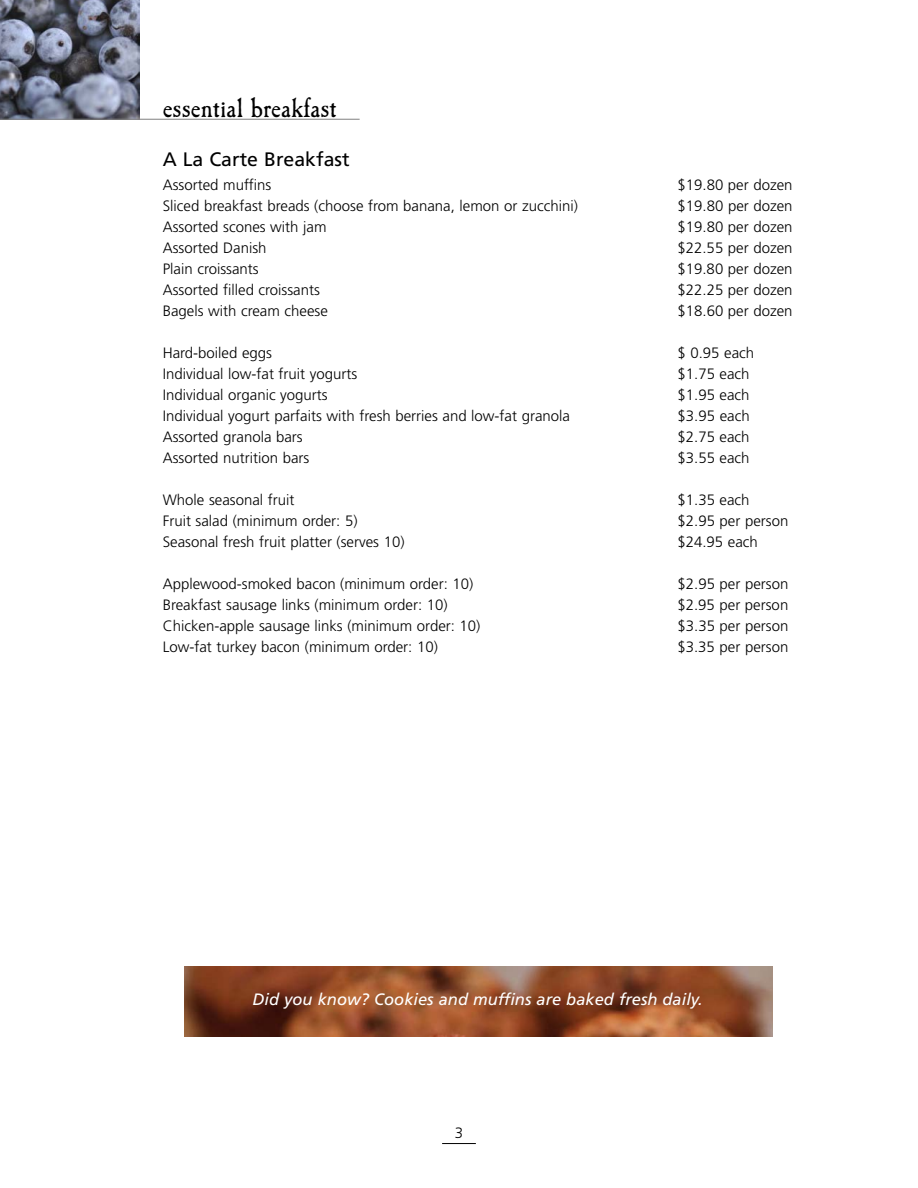
<style>
.page{position:relative;width:918px;height:1188px;background:#fff}
.page>*{position:absolute;margin:0;border:0;box-sizing:border-box;transform-origin:0 0}
.t1{font:30px "Caslon Antique";color:#000}
.t2{font:19.5px "Frutiger";color:#000}
.t3{font:italic 16.5px "Frutiger";color:#fff}
.t4{font:300 15px "Frutiger";color:#000}
</style>
<div class="page">
<hr style="left:442px;top:1143px;width:34px;height:1px;background:#000">
<img style="left:0;top:0;width:140px;height:119px">
<hr style="left:0;top:119px;width:360px;height:1px;background:#808080">
<img style="left:184px;top:967px;width:588px;height:69px">
<h1 class="t1" style="left:163px;top:91px;width:176px">essential breakfast</h1>
<h2 class="t2" style="left:163px;top:151px;width:188px">A La Carte Breakfast</h2>
<p class="t4" style="left:163px;top:179px;width:110px">Assorted muffins</p>
<p class="t4" style="left:677px;top:179px;width:117px">$19.80 per dozen</p>
<p class="t4" style="left:163px;top:200px;width:417px">Sliced breakfast breads (choose from banana, lemon or zucchini)</p>
<p class="t4" style="left:678px;top:200px;width:117px">$19.80 per dozen</p>
<p class="t4" style="left:163px;top:221px;width:165px">Assorted scones with jam</p>
<p class="t4" style="left:678px;top:221px;width:117px">$19.80 per dozen</p>
<p class="t4" style="left:163px;top:242px;width:105px">Assorted Danish</p>
<p class="t4" style="left:677px;top:242px;width:117px">$22.55 per dozen</p>
<p class="t4" style="left:163px;top:263px;width:97px">Plain croissants</p>
<p class="t4" style="left:677px;top:263px;width:117px">$19.80 per dozen</p>
<p class="t4" style="left:163px;top:284px;width:159px">Assorted filled croissants</p>
<p class="t4" style="left:678px;top:284px;width:117px">$22.25 per dozen</p>
<p class="t4" style="left:163px;top:305px;width:167px">Bagels with cream cheese</p>
<p class="t4" style="left:678px;top:305px;width:117px">$18.60 per dozen</p>
<p class="t4" style="left:163px;top:347px;width:111px">Hard-boiled eggs</p>
<p class="t4" style="left:677px;top:347px;width:78px">$ 0.95 each</p>
<p class="t4" style="left:163px;top:368px;width:196px">Individual low-fat fruit yogurts</p>
<p class="t4" style="left:678px;top:368px;width:74px">$1.75 each</p>
<p class="t4" style="left:163px;top:389px;width:167px">Individual organic yogurts</p>
<p class="t4" style="left:678px;top:389px;width:74px">$1.95 each</p>
<p class="t4" style="left:163px;top:410px;width:409px">Individual yogurt parfaits with fresh berries and low-fat granola</p>
<p class="t4" style="left:678px;top:410px;width:74px">$3.95 each</p>
<p class="t4" style="left:163px;top:431px;width:142px">Assorted granola bars</p>
<p class="t4" style="left:677px;top:431px;width:74px">$2.75 each</p>
<p class="t4" style="left:163px;top:452px;width:148px">Assorted nutrition bars</p>
<p class="t4" style="left:677px;top:452px;width:74px">$3.55 each</p>
<p class="t4" style="left:163px;top:494px;width:133px">Whole seasonal fruit</p>
<p class="t4" style="left:677px;top:494px;width:74px">$1.35 each</p>
<p class="t4" style="left:163px;top:515px;width:196px">Fruit salad (minimum order: 5)</p>
<p class="t4" style="left:678px;top:515px;width:112px">$2.95 per person</p>
<p class="t4" style="left:163px;top:536px;width:243px">Seasonal fresh fruit platter (serves 10)</p>
<p class="t4" style="left:677px;top:536px;width:82px">$24.95 each</p>
<p class="t4" style="left:163px;top:578px;width:312px">Applewood-smoked bacon (minimum order: 10)</p>
<p class="t4" style="left:678px;top:578px;width:112px">$2.95 per person</p>
<p class="t4" style="left:163px;top:599px;width:286px">Breakfast sausage links (minimum order: 10)</p>
<p class="t4" style="left:677px;top:599px;width:112px">$2.95 per person</p>
<p class="t4" style="left:163px;top:620px;width:319px">Chicken-apple sausage links (minimum order: 10)</p>
<p class="t4" style="left:678px;top:620px;width:112px">$3.35 per person</p>
<p class="t4" style="left:163px;top:641px;width:277px">Low-fat turkey bacon (minimum order: 10)</p>
<p class="t4" style="left:677px;top:641px;width:112px">$3.35 per person</p>
<p class="t3" style="left:253px;top:993px;width:451px">Did you know? Cookies and muffins are baked fresh daily.</p>
<p class="t4" style="left:455px;top:1126px;width:10px">3</p>
</div>
